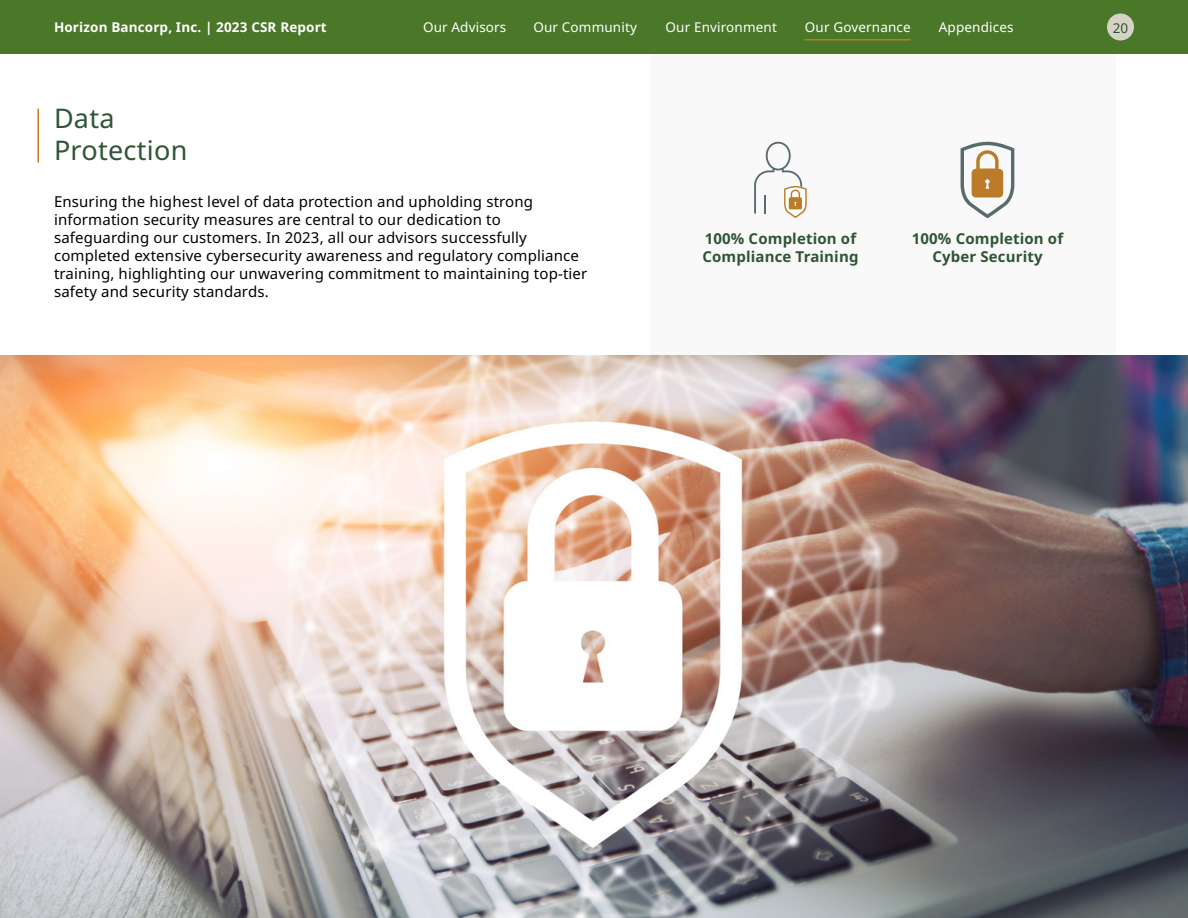
<style>
.page{position:relative;width:1188px;height:918px;background:#fff}
.page>*{position:absolute;margin:0;border:0;box-sizing:border-box;transform-origin:0 0}
.t1{font:27px/32.4px "Noto Sans";letter-spacing:.01em;color:#2f5535}
.t2{font:15px/18px "Noto Sans";letter-spacing:.01em;color:#000}
.t3{font:700 15px/18px "Noto Sans";letter-spacing:.01em;color:#2f5535}
.t4{font:13.5px "Noto Sans";letter-spacing:.01em;color:#fff}
.t5{font:700 13.5px "Noto Sans";letter-spacing:.01em;color:#fff}
.t6{font:13.5px "Noto Sans";color:#2f5535}
</style>
<div class="page">
<div style="left:650px;top:40px;width:466px;height:329px;background:#f9f9f9"></div>
<img style="left:0;top:355px;width:1188px;height:563px">
<hr style="left:38px;top:109px;width:1px;height:54px;background:#bc7b28">
<svg style="left:754px;top:142px;width:53px;height:76px"></svg>
<svg style="left:960px;top:142px;width:55px;height:76px"></svg>
<div style="left:0;top:0;width:1188px;height:54px;background:#4b7729"></div>
<div style="left:1107px;top:14px;width:27px;height:26px;background:#d6d2c4;border-radius:50%"></div>
<hr style="left:805px;top:39px;width:105px;height:1px;background:#bc7b28">
<p class="t5" style="left:54px;top:18px;width:274px">Horizon Bancorp, Inc. | 2023 CSR Report</p>
<p class="t4" style="left:423px;top:18px;width:85px">Our Advisors</p>
<p class="t4" style="left:533px;top:18px;width:105px">Our Community</p>
<p class="t4" style="left:666px;top:18px;width:113px">Our Environment</p>
<p class="t4" style="left:805px;top:18px;width:107px">Our Governance</p>
<p class="t4" style="left:939px;top:18px;width:76px">Appendices</p>
<p class="t6" style="left:1113px;top:19px;width:17px">20</p>
<h1 class="t1" style="left:54px;top:103px;width:135px">Data<br>Protection</h1>
<p class="t2" style="left:54px;top:193px;width:535px">Ensuring the highest level of data protection and upholding strong information security measures are central to our dedication to safeguarding our customers. In 2023, all our advisors successfully completed extensive cybersecurity awareness and regulatory compliance training, highlighting our unwavering commitment to maintaining top-tier safety and security standards.</p>
<p class="t3" style="left:702px;top:230px;width:158px">100% Completion of<br>Compliance Training</p>
<p class="t3" style="left:912px;top:230px;width:153px;text-align:center">100% Completion of<br>Cyber Security</p>
</div>
